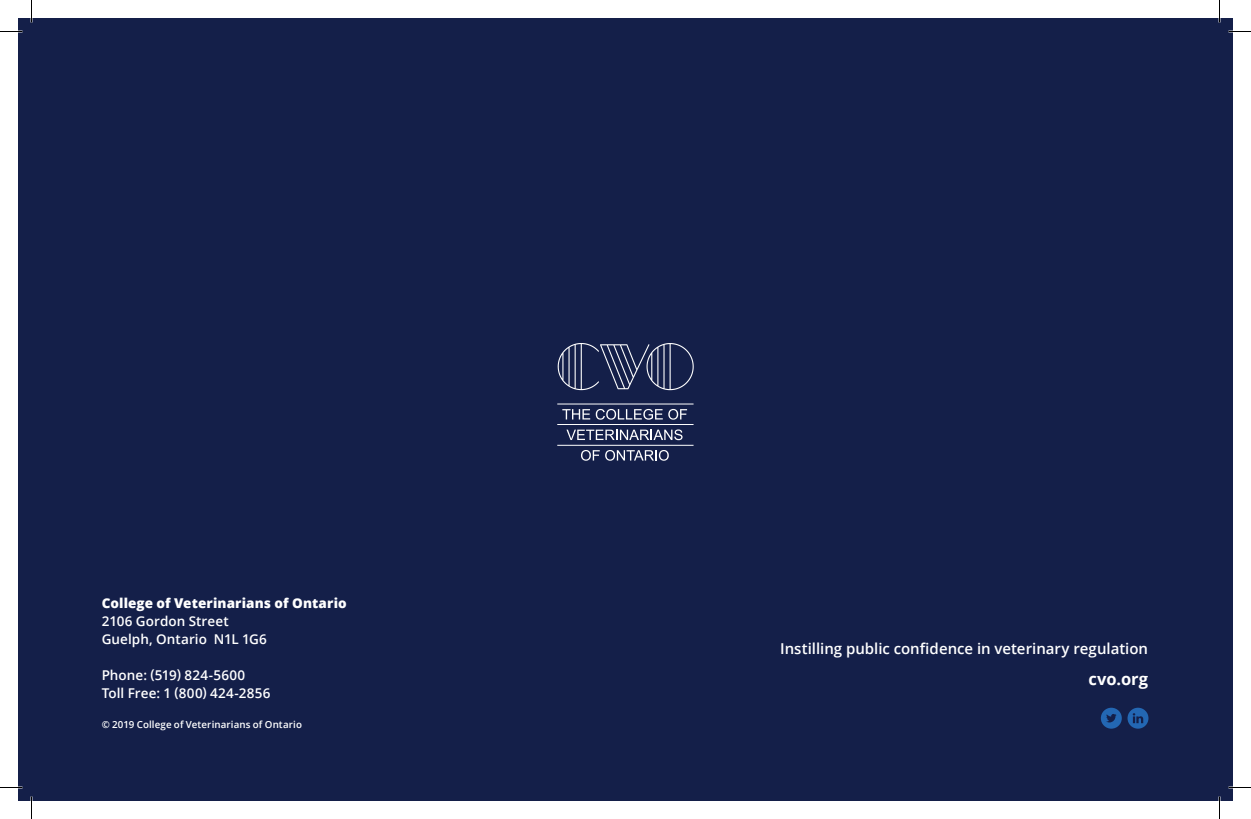
<style>
.page{position:relative;width:1251px;height:819px;background:#fff}
.page>*{position:absolute;margin:0;border:0;box-sizing:border-box;transform-origin:0 0}
.t1{font:700 16.5px "Open Sans";color:#fff}
.t2{font:600 15px "Open Sans";color:#fff}
.t3{font:600 13.5px/18px "Open Sans";letter-spacing:.005em;color:#fff}
.t4{font:800 13.5px "Open Sans";letter-spacing:.01em;color:#fff}
.t5{font:600 9.75px "Open Sans";letter-spacing:.01em;color:#fff}
</style>
<div class="page">
<div style="left:18px;top:18px;width:1215px;height:783px;background:#141f49"></div>
<svg style="left:1101px;top:708px;width:21px;height:21px"></svg>
<svg style="left:1128px;top:708px;width:20px;height:21px"></svg>
<svg style="left:562px;top:409px;width:28px;height:11px"></svg>
<svg style="left:596px;top:409px;width:91px;height:11px"></svg>
<svg style="left:566px;top:429px;width:117px;height:11px"></svg>
<svg style="left:581px;top:450px;width:88px;height:11px"></svg>
<hr style="left:557px;top:404px;width:137px;height:1px;background:#fff">
<hr style="left:557px;top:424px;width:137px;height:1px;background:#fff">
<hr style="left:557px;top:445px;width:137px;height:1px;background:#fff">
<svg style="left:558px;top:343px;width:136px;height:47px"></svg>
<svg style="left:0;top:31px;width:22px;height:1px"></svg>
<svg style="left:1228px;top:31px;width:23px;height:1px"></svg>
<svg style="left:0;top:787px;width:22px;height:1px"></svg>
<svg style="left:1228px;top:787px;width:23px;height:1px"></svg>
<svg style="left:31px;top:0;width:1px;height:22px"></svg>
<svg style="left:31px;top:796px;width:1px;height:23px"></svg>
<svg style="left:1219px;top:0;width:1px;height:22px"></svg>
<svg style="left:1219px;top:796px;width:1px;height:23px"></svg>
<p class="t4" style="left:102px;top:593px;width:247px">College of Veterinarians of Ontario</p>
<p class="t3" style="left:102px;top:612px;width:167px">2106 Gordon Street<br>Guelph, Ontario N1L 1G6</p>
<p class="t3" style="left:102px;top:666px;width:170px">Phone: (519) 824-5600<br>Toll Free: 1 (800) 424-2856</p>
<p class="t5" style="left:102px;top:718px;width:202px">© 2019 College of Veterinarians of Ontario</p>
<p class="t2" style="left:780px;top:638px;width:370px">Instilling public confidence in veterinary regulation</p>
<p class="t1" style="left:1088px;top:668px;width:61px">cvo.org</p>
</div>
